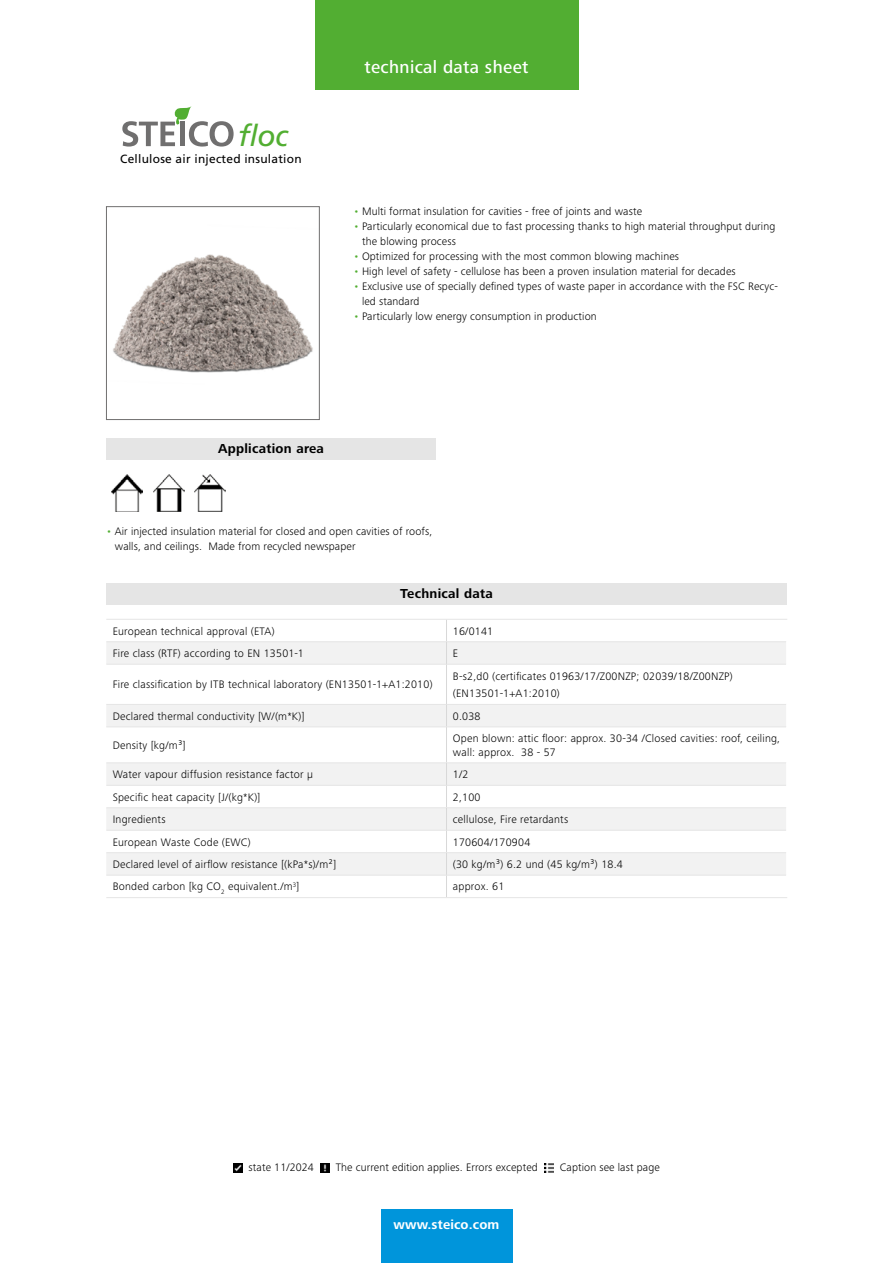
<style>
.page{position:relative;width:893px;height:1263px;background:#fff}
.page>*{position:absolute;margin:0;border:0;box-sizing:border-box;transform-origin:0 0}
.t1{font:italic 29.7px "Frutiger";color:#52ae32}
.t2{font:500 18px "Frutiger Next LTW1 G";letter-spacing:.02em;color:#fff}
.t3{font:700 13.5px "Frutiger Next LTW1 G";letter-spacing:.02em;color:#000}
.t4{font:700 13.5px "Frutiger Next LTW1 G";letter-spacing:.01em;color:#fff}
.t5{font:12px "Frutiger";letter-spacing:.02em;color:#000}
.t6{font:300 11.25px/15px "Frutiger Next LTW1 G";letter-spacing:.01em;color:#000}
.s1{color:#52ae32}
</style>
<div class="page">
<svg style="left:122px;top:106px;width:112px;height:41px"></svg>
<img style="left:113px;top:254px;width:200px;height:119px">
<div style="left:106px;top:206px;width:213px;height:214px;border:1px solid #706f6f"></div>
<div style="left:106px;top:438px;width:330px;height:21px;background:#e5e5e5"></div>
<img style="left:112px;top:474px;width:31px;height:38px">
<img style="left:153px;top:474px;width:31px;height:38px">
<img style="left:194px;top:474px;width:31px;height:38px">
<div style="left:106px;top:583px;width:681px;height:22px;background:#e5e5e5"></div>
<svg style="left:106px;top:642px;width:680px;height:233px"></svg>
<hr style="left:106px;top:641px;width:340px;height:1px;background:#e5e5e5">
<hr style="left:446px;top:641px;width:340px;height:1px;background:#e5e5e5">
<svg style="left:446px;top:620px;width:1px;height:44px"></svg>
<hr style="left:106px;top:664px;width:340px;height:1px;background:#e5e5e5">
<hr style="left:446px;top:664px;width:340px;height:1px;background:#e5e5e5">
<hr style="left:446px;top:664px;width:1px;height:40px;background:#d8d8d8">
<hr style="left:106px;top:704px;width:340px;height:1px;background:#e5e5e5">
<hr style="left:446px;top:704px;width:340px;height:1px;background:#e5e5e5">
<svg style="left:446px;top:705px;width:1px;height:22px"></svg>
<hr style="left:106px;top:727px;width:340px;height:1px;background:#e5e5e5">
<hr style="left:446px;top:727px;width:340px;height:1px;background:#e5e5e5">
<hr style="left:446px;top:727px;width:1px;height:36px;background:#d8d8d8">
<hr style="left:106px;top:763px;width:340px;height:1px;background:#e5e5e5">
<hr style="left:446px;top:763px;width:340px;height:1px;background:#e5e5e5">
<hr style="left:106px;top:785px;width:340px;height:1px;background:#e5e5e5">
<hr style="left:446px;top:785px;width:340px;height:1px;background:#e5e5e5">
<hr style="left:106px;top:807px;width:340px;height:1px;background:#e5e5e5">
<hr style="left:446px;top:807px;width:340px;height:1px;background:#e5e5e5">
<hr style="left:106px;top:830px;width:340px;height:1px;background:#e5e5e5">
<hr style="left:446px;top:830px;width:340px;height:1px;background:#e5e5e5">
<hr style="left:106px;top:852px;width:340px;height:1px;background:#e5e5e5">
<hr style="left:446px;top:852px;width:340px;height:1px;background:#e5e5e5">
<hr style="left:106px;top:875px;width:340px;height:1px;background:#e5e5e5">
<hr style="left:446px;top:875px;width:340px;height:1px;background:#e5e5e5">
<svg style="left:446px;top:763px;width:1px;height:134px"></svg>
<hr style="left:106px;top:619px;width:340px;height:1px;background:#e5e5e5">
<hr style="left:446px;top:619px;width:341px;height:1px;background:#e5e5e5">
<hr style="left:106px;top:897px;width:340px;height:1px;background:#e5e5e5">
<hr style="left:446px;top:897px;width:341px;height:1px;background:#e5e5e5">
<div style="left:315px;top:0;width:263px;height:89px;background:#52ae32"></div>
<div style="left:381px;top:1210px;width:131px;height:53px;background:#0095db"></div>
<svg style="left:233px;top:1163px;width:9px;height:9px"></svg>
<svg style="left:320px;top:1163px;width:10px;height:9px"></svg>
<svg style="left:544px;top:1163px;width:10px;height:9px"></svg>
<h1 class="t1" style="left:238px;top:119px;width:52px">floc</h1>
<p class="t5" style="left:120px;top:151px;width:183px">Cellulose air injected insulation</p>
<h2 class="t2" style="left:364px;top:56px;width:166px">technical data sheet</h2>
<p class="t6" style="left:353px;top:203px;width:290px"><span class="s1">•</span> Multi format insulation for cavities - free of joints and waste</p>
<p class="t6" style="left:362px;top:218px;width:415px;text-indent:-9px"><span class="s1">•</span> Particularly economical due to fast processing thanks to high material throughput during the blowing process</p>
<p class="t6" style="left:353px;top:248px;width:327px"><span class="s1">•</span> Optimized for processing with the most common blowing machines</p>
<p class="t6" style="left:353px;top:263px;width:384px"><span class="s1">•</span> High level of safety - cellulose has been a proven insulation material for decades</p>
<p class="t6" style="left:362px;top:278px;width:418px;text-indent:-9px"><span class="s1">•</span> Exclusive use of specially defined types of waste paper in accordance with the FSC Recyc&shy;led standard</p>
<p class="t6" style="left:353px;top:308px;width:245px"><span class="s1">•</span> Particularly low energy consumption in production</p>
<p class="t3" style="left:218px;top:441px;width:107px">Application area</p>
<p class="t6" style="left:115px;top:524px;width:319px;text-indent:-9px"><span class="s1">•</span> Air injected insulation material for closed and open cavities of roofs, walls, and ceilings. Made from recycled newspaper</p>
<p class="t3" style="left:400px;top:586px;width:94px">Technical data</p>
<p class="t6" style="left:113px;top:623px;width:163px">European technical approval (ETA)</p>
<p class="t6" style="left:453px;top:623px;width:42px">16/0141</p>
<p class="t6" style="left:113px;top:646px;width:193px">Fire class (RTF) according to EN 13501-1</p>
<p class="t6" style="left:453px;top:646px;width:7px">E</p>
<p class="t6" style="left:113px;top:677px;width:321px">Fire classification by ITB technical laboratory (EN13501-1+A1:2010)</p>
<p class="t6" style="left:453px;top:667px;width:281px;line-height:17.7px">B-s2,d0 (certificates 01963/17/Z00NZP; 02039/18/Z00NZP) (EN13501-1+A1:2010)</p>
<p class="t6" style="left:113px;top:708px;width:193px">Declared thermal conductivity [W/(m*K)]</p>
<p class="t6" style="left:453px;top:708px;width:29px">0.038</p>
<p class="t6" style="left:113px;top:738px;width:75px">Density [kg/m³]</p>
<p class="t6" style="left:453px;top:732px;width:329px;line-height:13.5px">Open blown: attic floor: approx. 30-34 /Closed cavities: roof, ceiling, wall: approx. 38 - 57</p>
<p class="t6" style="left:113px;top:767px;width:202px">Water vapour diffusion resistance factor µ</p>
<p class="t6" style="left:453px;top:767px;width:17px">1/2</p>
<p class="t6" style="left:113px;top:789px;width:149px">Specific heat capacity [J/(kg*K)]</p>
<p class="t6" style="left:453px;top:789px;width:29px">2,100</p>
<p class="t6" style="left:113px;top:812px;width:54px">Ingredients</p>
<p class="t6" style="left:453px;top:812px;width:117px">cellulose, Fire retardants</p>
<p class="t6" style="left:113px;top:834px;width:139px">European Waste Code (EWC)</p>
<p class="t6" style="left:453px;top:834px;width:79px">170604/170904</p>
<p class="t6" style="left:113px;top:857px;width:225px">Declared level of airflow resistance [(kPa*s)/m²]</p>
<p class="t6" style="left:453px;top:857px;width:171px">(30 kg/m³) 6.2 und (45 kg/m³) 18.4</p>
<p class="t6" style="left:113px;top:879px;width:188px">Bonded carbon [kg CO<sub>2</sub> equivalent./m<sup>3</sup>]</p>
<p class="t6" style="left:453px;top:879px;width:53px">approx. 61</p>
<p class="t6" style="left:249px;top:1160px;width:67px">state 11/2024</p>
<p class="t6" style="left:336px;top:1160px;width:204px">The current edition applies. Errors excepted</p>
<p class="t6" style="left:560px;top:1160px;width:101px">Caption see last page</p>
<p class="t4" style="left:394px;top:1217px;width:107px">www.steico.com</p>
</div>
